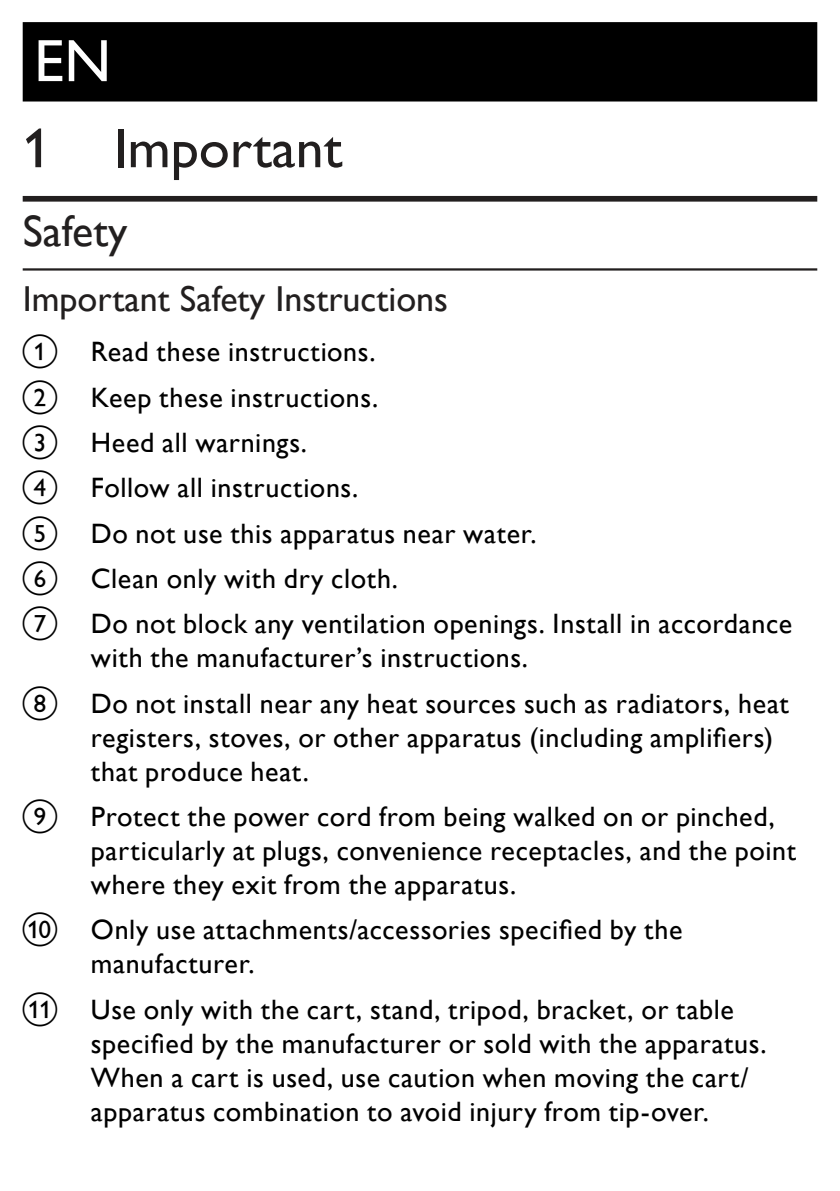
<style>
.page{position:relative;width:840px;height:1191px;background:#fff}
.page>*{position:absolute;margin:0;border:0;box-sizing:border-box;transform-origin:0 0}
.t1{font:60px "Gill Sans Alt One WGL";color:#fff}
.t2{font:56px "Gill Sans Alt One WGL";color:#221f1f}
.t3{font:44px "Gill Sans Alt One WGL";color:#221f1f}
.t4{font:36px "Gill Sans Alt One WGL";color:#221f1f}
.t5{font:28px/45.2px "Gill Sans Alt One WGL";letter-spacing:.02em;color:#000}
</style>
<div class="page">
<div style="left:23px;top:22px;width:793px;height:79px;background:#000"></div>
<div style="left:23px;top:196px;width:793px;height:6px;background:#221f1f"></div>
<hr style="left:23px;top:268px;width:793px;height:2px;background:#221f1f">
<h1 class="t1" style="left:34px;top:20px;width:78px">EN</h1>
<h2 class="t2" style="left:23px;top:110px;width:321px">1 Important</h2>
<h3 class="t3" style="left:23px;top:201px;width:106px">Safety</h3>
<p class="t4" style="left:23px;top:274px;width:426px">Important Safety Instructions</p>
<p class="t5" style="left:91px;top:329px;width:702px">Read these instructions.<br>Keep these instructions.<br>Heed all warnings.<br>Follow all instructions.<br>Do not use this apparatus near water.<br>Clean only with dry cloth.<br>Do not block any ventilation openings. Install in accordance</p>
<p class="t5" style="left:91px;top:635px;width:699px">with the manufacturer’s instructions.<br>Do not install near any heat sources such as radiators, heat</p>
<p class="t5" style="left:91px;top:720px;width:683px;line-height:34px">registers, stoves, or other apparatus (including amplifiers) that produce heat.</p>
<p class="t5" style="left:91px;top:799px;width:706px;line-height:34px">Protect the power cord from being walked on or pinched, particularly at plugs, convenience receptacles, and the point where they exit from the apparatus.</p>
<p class="t5" style="left:91px;top:912px;width:592px;line-height:34px">Only use attachments/accessories specified by the manufacturer.</p>
<p class="t5" style="left:91px;top:992px;width:677px;line-height:34px">Use only with the cart, stand, tripod, bracket, or table specified by the manufacturer or sold with the apparatus.<br>When a cart is used, use caution when moving the cart/ apparatus combination to avoid injury from tip-over.</p>
</div>
